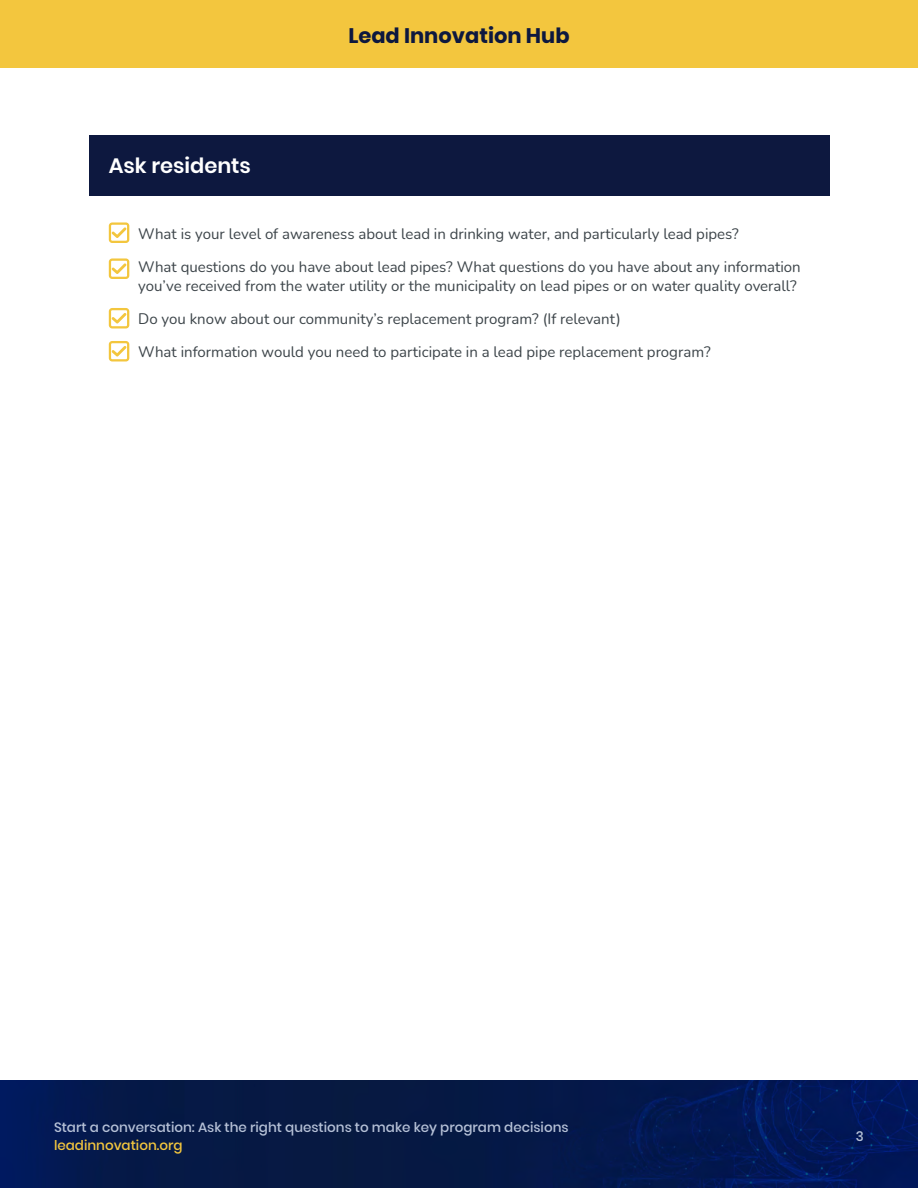
<style>
.page{position:relative;width:918px;height:1188px;background:#fff}
.page>*{position:absolute;margin:0;border:0;box-sizing:border-box;transform-origin:0 0}
.t1{font:700 21px "Poppins";color:#0d183f}
.Commitment_Title{font:600 21px "Poppins";color:#fff}
.Commitment_Checklist{font:15px/19.5px "Nunito";color:#3c4449}
.t2{font:500 13.5px "Poppins";color:#b6c1d7}
.t3{font:500 13.5px "Poppins";color:#f3c63e}
</style>
<div class="page">
<div style="left:0;top:0;width:918px;height:68px;background:#f3c63e"></div>
<img style="left:0;top:1080px;width:918px;height:108px">
<svg style="left:109px;top:222px;width:20px;height:21px"></svg>
<svg style="left:109px;top:258px;width:20px;height:21px"></svg>
<svg style="left:109px;top:308px;width:20px;height:20px"></svg>
<svg style="left:109px;top:341px;width:20px;height:21px"></svg>
<div style="left:89px;top:135px;width:740px;height:60px;background:#0d183f"></div>
<p class="Commitment_Title" style="left:109px;top:154px;width:144px">Ask residents</p>
<h1 class="t1" style="left:348px;top:24px;width:223px">Lead Innovation Hub</h1>
<p class="Commitment_Checklist" style="left:138px;top:223px;width:602px">What is your level of awareness about lead in drinking water, and particularly lead pipes?</p>
<p class="Commitment_Checklist" style="left:138px;top:256px;width:664px">What questions do you have about lead pipes? What questions do you have about any information you’ve received from the water utility or the municipality on lead pipes or on water quality overall?</p>
<p class="Commitment_Checklist" style="left:138px;top:308px;width:484px">Do you know about our community’s replacement program? (If relevant)</p>
<p class="Commitment_Checklist" style="left:138px;top:341px;width:574px">What information would you need to participate in a lead pipe replacement program?</p>
<p class="t2" style="left:54px;top:1120px;width:516px">Start a conversation: Ask the right questions to make key program decisions</p>
<p class="t3" style="left:54px;top:1138px;width:130px">leadinnovation.org</p>
<p class="t2" style="left:856px;top:1129px;width:10px">3</p>
</div>
